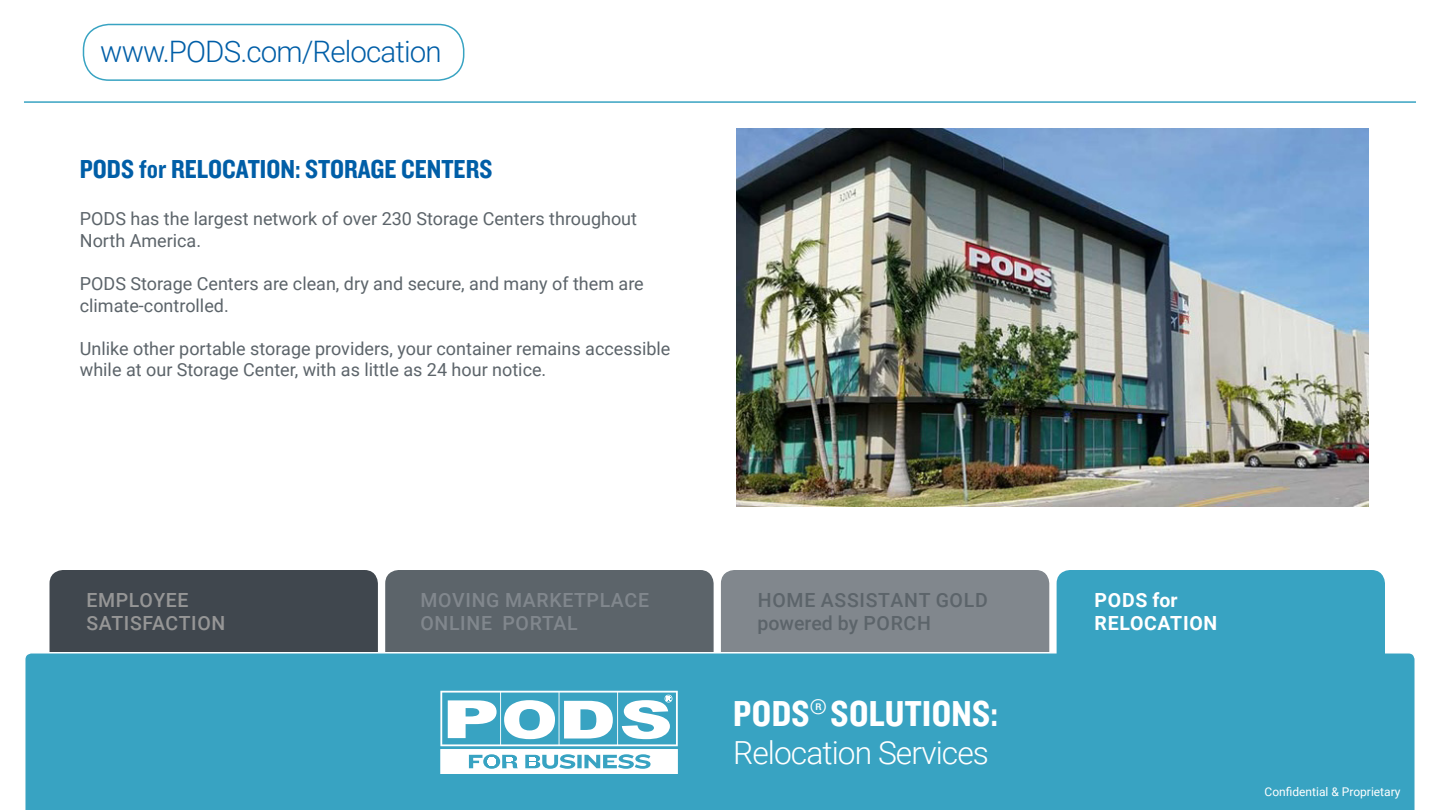
<style>
.page{position:relative;width:1440px;height:810px;background:#fff}
.page>*{position:absolute;margin:0;border:0;box-sizing:border-box;transform-origin:0 0}
.t1{font:37.5px "Knockout HTF50 Welterweight";letter-spacing:.01em;color:#fff}
.t2{font:300 31.8px "Roboto";letter-spacing:-.03em;color:#fff}
.t3{font:300 29.55px "Roboto";letter-spacing:-.03em;color:#005ea7}
.t4{font:27px "Knockout HTF50 Welterweight";color:#005ea7}
.t5{font:500 19.5px/23.4px "Roboto";letter-spacing:.035em;color:#5c646a}
.t6{font:500 19.5px/23.4px "Roboto";letter-spacing:.035em;color:#81878d}
.t7{font:500 19.5px "Roboto";letter-spacing:.035em;color:#969696}
.t8{font:700 19.5px/23.4px "Roboto";letter-spacing:.035em;color:#fff}
.t9{font:18px/21.6px "Roboto";color:#5c646a}
.t10{font:12px "Roboto";color:#fff}
</style>
<div class="page">
<div style="left:721px;top:570px;width:328px;height:82px;background:#81878d"></div>
<div style="left:50px;top:570px;width:328px;height:186px;background:#40474e;border-radius:14px"></div>
<div style="left:385px;top:570px;width:329px;height:186px;background:#5c646a;border-radius:14px"></div>
<div style="left:25px;top:652px;width:1390px;height:158px;background:#38a3c2"></div>
<svg style="left:440px;top:691px;width:238px;height:83px;background:#a5d5e3"></svg>
<div style="left:1057px;top:570px;width:328px;height:240px;background:#38a3c2"></div>
<div style="left:83px;top:24px;width:381px;height:57px;border:2px solid #38a3c2;border-radius:26px"></div>
<hr style="left:24px;top:101px;width:1392px;height:2px;background:#38a3c2">
<img style="left:737px;top:128px;width:632px;height:378px">
<p class="t3" style="left:100px;top:31px;width:343px">www.PODS.com/Relocation</p>
<p class="t4" style="left:80px;top:155px;width:414px">PODS for RELOCATION: STORAGE CENTERS</p>
<p class="t9" style="left:80px;top:207px;width:559px">PODS has the largest network of over 230 Storage Centers throughout<br>North America.</p>
<p class="t9" style="left:80px;top:272px;width:566px">PODS Storage Centers are clean, dry and secure, and many of them are climate-controlled.</p>
<p class="t9" style="left:80px;top:337px;width:592px">Unlike other portable storage providers, your container remains accessible while at our Storage Center, with as little as 24 hour notice.</p>
<p class="t7" style="left:86px;top:586px;width:104px">EMPLOYEE</p>
<p class="t7" style="left:86px;top:610px;width:141px">SATISFACTION</p>
<p class="t6" style="left:420px;top:588px;width:230px">MOVING MARKETPLACE<br>ONLINE PORTAL</p>
<p class="t5" style="left:758px;top:588px;width:232px">HOME ASSISTANT GOLD powered by PORCH</p>
<p class="t1" style="left:733px;top:694px;width:267px">PODS<sup>®</sup> SOLUTIONS:</p>
<p class="t2" style="left:733px;top:730px;width:257px">Relocation Services</p>
<p class="t8" style="left:1095px;top:588px;width:124px">PODS for<br>RELOCATION</p>
<p class="t10" style="left:1264px;top:783px;width:138px">Confidential &amp; Proprietary</p>
</div>
